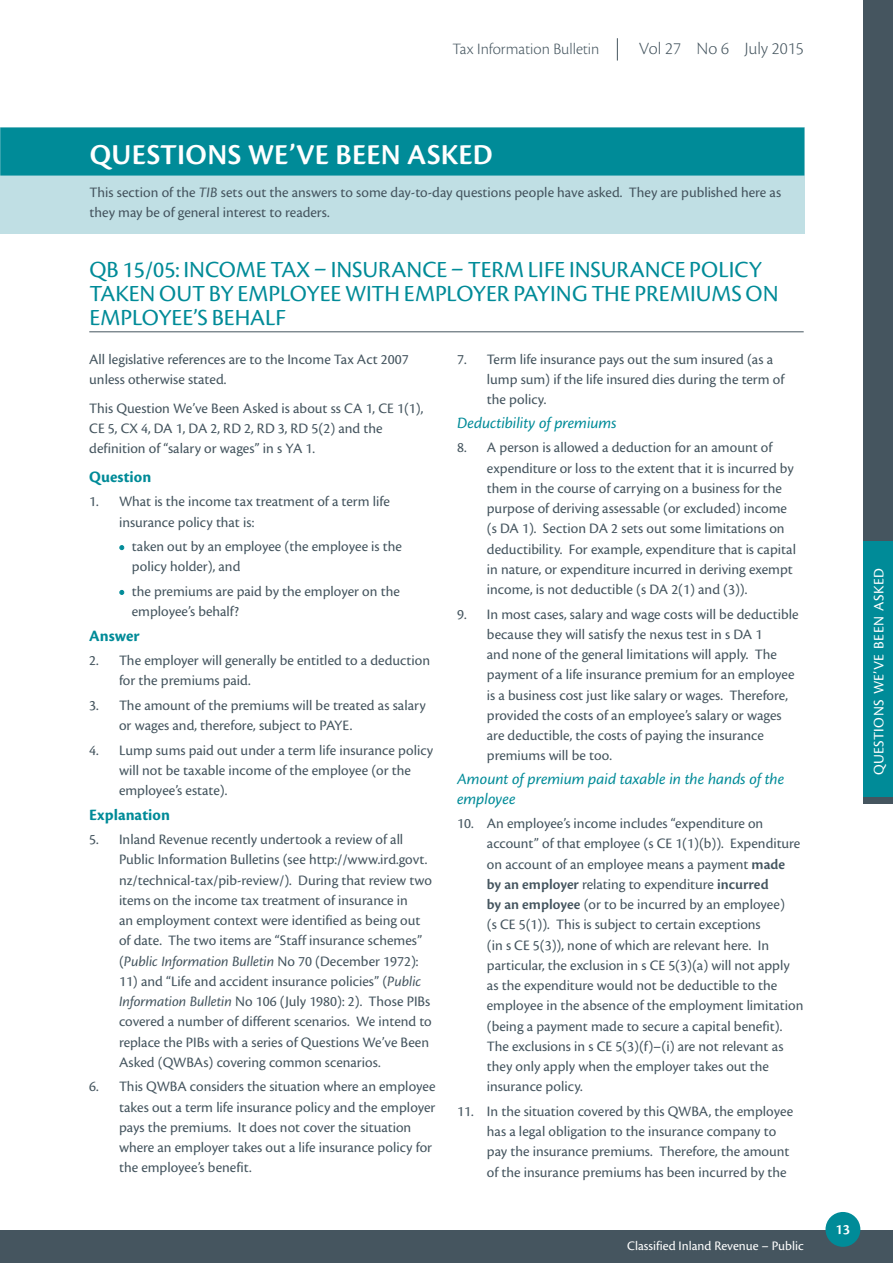
<style>
.page{position:relative;width:893px;height:1263px;background:#fff}
.page>*{position:absolute;margin:0;border:0;box-sizing:border-box;transform-origin:0 0}
.t1{font:600 30px "Cronos Pro";letter-spacing:.01em;color:#fff}
.t2{font:24px/24px "Cronos Pro";color:#008b98}
.t3{font:300 18px "Cronos Pro";color:#45555f}
.t4{font:italic 16.5px/19.5px "Cronos Pro";letter-spacing:-.005em;color:#008b98}
.t5{font:700 16.5px "Cronos Pro";letter-spacing:.005em;color:#008b98}
.t6{font:300 16.5px "Cronos Pro";letter-spacing:-.005em;color:#45555f}
.t7{font:15px/20.2px "Cronos Pro";color:#45555f}
.t8{font:15px "Cronos Pro";letter-spacing:.025em;color:#fff}
.t9{font:600 15px "Cronos Pro";color:#fff}
.t10{font:13.5px "Cronos Pro";color:#fff}
.s1{font-style:italic}
.s2{font-weight:600}
.s3{font-weight:700;color:#008b98}
</style>
<div class="page">
<div style="left:0;top:1230px;width:893px;height:33px;background:#45555f"></div>
<div style="left:825px;top:1212px;width:35px;height:35px;background:#008b98;border-radius:50%"></div>
<svg style="left:617px;top:38px;width:1px;height:23px"></svg>
<div style="left:0;top:128px;width:804px;height:106px;background:#c0dfe4"></div>
<div style="left:0;top:128px;width:804px;height:48px;background:#008b98"></div>
<div style="left:863px;top:0;width:30px;height:804px;background:#45555f"></div>
<div style="left:863px;top:541px;width:30px;height:256px;background:#008b98"></div>
<hr style="left:89px;top:331px;width:715px;height:1px;background:#45555f">
<svg style="left:120px;top:545px;width:4px;height:5px"></svg>
<svg style="left:120px;top:590px;width:4px;height:5px"></svg>
<p class="t6" style="left:453px;top:39px;width:148px">Tax Information Bulletin</p>
<p class="t3" style="left:639px;top:38px;width:166px">Vol 27 No 6 July 2015</p>
<h1 class="t1" style="left:90px;top:137px;width:404px">QUESTIONS WE’VE BEEN ASKED</h1>
<p class="t7" style="left:90px;top:182px;width:693px">This section of the <span class="s1">TIB</span> sets out the answers to some day-to-day questions people have asked. They are published here as they may be of general interest to readers.</p>
<h2 class="t2" style="left:89px;top:258px;width:691px">QB 15/05: INCOME TAX – INSURANCE – TERM LIFE INSURANCE POLICY<br>TAKEN OUT BY EMPLOYEE WITH EMPLOYER PAYING THE PREMIUMS ON<br>EMPLOYEE’S BEHALF</h2>
<p class="t7" style="left:487px;top:349px;width:299px;text-indent:-30px">7. Term life insurance pays out the sum insured (as a lump sum) if the life insured dies during the term of the policy.</p>
<p class="t4" style="left:457px;top:413px;width:161px">Deductibility of premiums</p>
<p class="t7" style="left:487px;top:438px;width:311px;text-indent:-30px">8. A person is allowed a deduction for an amount of expenditure or loss to the extent that it is incurred by them in the course of carrying on a business for the purpose of deriving assessable (or excluded) income (s DA 1). Section DA 2 sets out some limitations on deductibility. For example, expenditure that is capital in nature, or expenditure incurred in deriving exempt income, is not deductible (s DA 2(1) and (3)).</p>
<p class="t7" style="left:487px;top:604px;width:313px;text-indent:-30px">9. In most cases, salary and wage costs will be deductible because they will satisfy the nexus test in s DA 1<br>and none of the general limitations will apply. The payment of a life insurance premium for an employee is a business cost just like salary or wages. Therefore, provided the costs of an employee’s salary or wages are deductible, the costs of paying the insurance premiums will be too.</p>
<p class="t4" style="left:457px;top:769px;width:329px">Amount of premium paid taxable in the hands of the employee</p>
<p class="t7" style="left:487px;top:813px;width:318px;text-indent:-30px">10. An employee’s income includes “expenditure on account” of that employee (s CE 1(1)(b)). Expenditure on account of an employee means a payment <span class="s2">made<br>by an employer</span> relating to expenditure <span class="s2">incurred<br>by an employee</span> (or to be incurred by an employee)<br>(s CE 5(1)). This is subject to certain exceptions<br>(in s CE 5(3)), none of which are relevant here. In particular, the exclusion in s CE 5(3)(a) will not apply as the expenditure would not be deductible to the employee in the absence of the employment limitation (being a payment made to secure a capital benefit).<br>The exclusions in s CE 5(3)(f)–(i) are not relevant as they only apply when the employer takes out the insurance policy.</p>
<p class="t7" style="left:487px;top:1101px;width:308px;text-indent:-30px">11. In the situation covered by this QWBA, the employee has a legal obligation to the insurance company to pay the insurance premiums. Therefore, the amount of the insurance premiums has been incurred by the</p>
<p class="t7" style="left:89px;top:349px;width:321px">All legislative references are to the Income Tax Act 2007 unless otherwise stated.</p>
<p class="t7" style="left:89px;top:398px;width:336px">This Question We’ve Been Asked is about ss CA 1, CE 1(1),<br>CE 5, CX 4, DA 1, DA 2, RD 2, RD 3, RD 5(2) and the definition of “salary or wages” in s YA 1.</p>
<p class="t5" style="left:89px;top:467px;width:64px">Question</p>
<p class="t7" style="left:119px;top:492px;width:272px;text-indent:-30px">1. What is the income tax treatment of a term life insurance policy that is:</p>
<p class="t7" style="left:132px;top:536px;width:272px;text-indent:-13px"><span class="s3">•</span> taken out by an employee (the employee is the policy holder), and</p>
<p class="t7" style="left:132px;top:581px;width:270px;text-indent:-13px"><span class="s3">•</span> the premiums are paid by the employer on the employee’s behalf?</p>
<p class="t5" style="left:89px;top:626px;width:52px">Answer</p>
<p class="t7" style="left:119px;top:650px;width:313px;text-indent:-30px">2. The employer will generally be entitled to a deduction for the premiums paid.</p>
<p class="t7" style="left:119px;top:695px;width:308px;text-indent:-30px">3. The amount of the premiums will be treated as salary or wages and, therefore, subject to PAYE.</p>
<p class="t7" style="left:119px;top:740px;width:316px;text-indent:-30px">4. Lump sums paid out under a term life insurance policy will not be taxable income of the employee (or the employee’s estate).</p>
<p class="t5" style="left:89px;top:805px;width:82px">Explanation</p>
<p class="t7" style="left:119px;top:829px;width:315px;text-indent:-30px">5. Inland Revenue recently undertook a review of all Public Information Bulletins (see http://www.ird.govt. nz/technical-tax/pib-review/). During that review two items on the income tax treatment of insurance in<br>an employment context were identified as being out of date. The two items are “Staff insurance schemes” (<span class="s1">Public Information Bulletin</span> No 70 (December 1972):</p>
<p class="t7" style="left:119px;top:971px;width:314px">11) and “Life and accident insurance policies” (<span class="s1">Public Information Bulletin</span> No 106 (July 1980): 2). Those PIBs covered a number of different scenarios. We intend to replace the PIBs with a series of Questions We’ve Been Asked (QWBAs) covering common scenarios.</p>
<p class="t7" style="left:119px;top:1077px;width:318px;text-indent:-30px">6. This QWBA considers the situation where an employee takes out a term life insurance policy and the employer pays the premiums. It does not cover the situation where an employer takes out a life insurance policy for the employee’s benefit.</p>
<p class="t10" style="left:627px;top:1238px;width:178px">Classified Inland Revenue – Public</p>
<p class="t8" style="left:870px;top:775px;width:208px;rotate:-90deg">QUESTIONS WE’VE BEEN ASKED</p>
<p class="t9" style="left:836px;top:1220px;width:16px">13</p>
</div>
